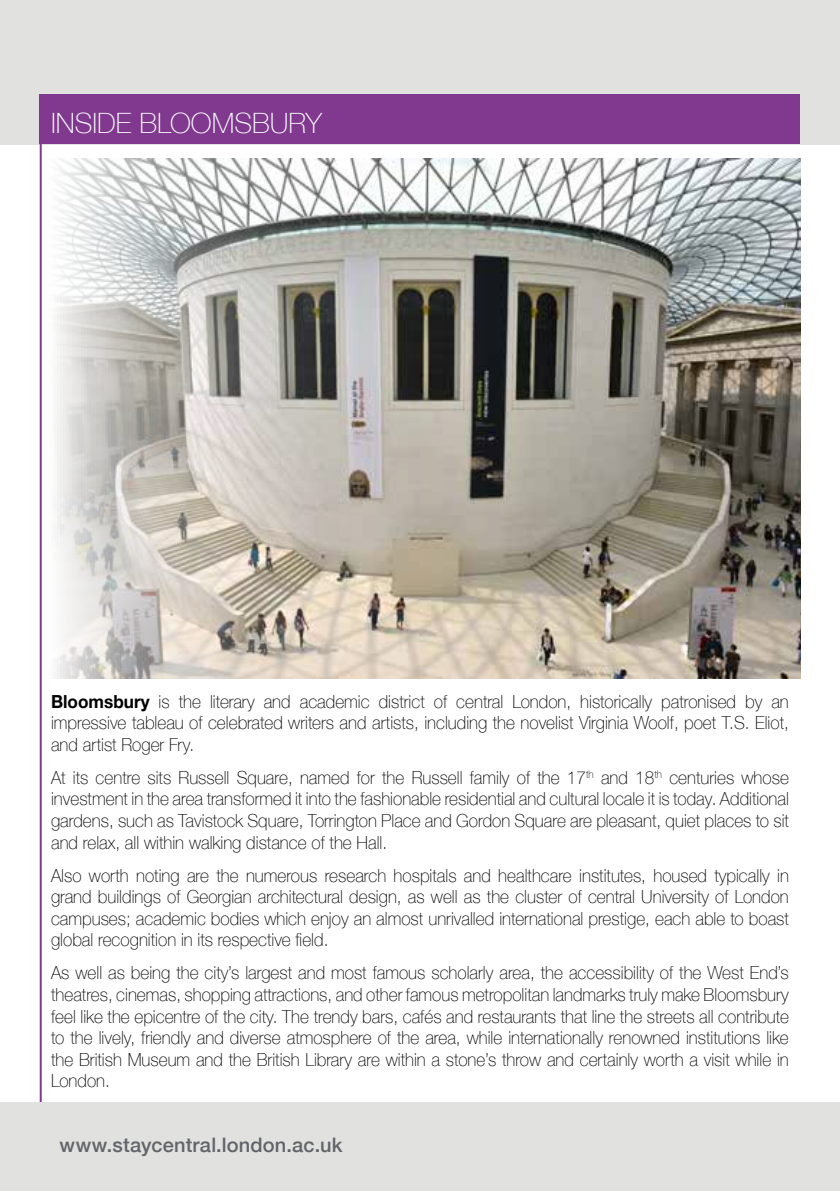
<style>
.page{position:relative;width:840px;height:1191px;background:#fff}
.page>*{position:absolute;margin:0;border:0;box-sizing:border-box;transform-origin:0 0}
.t1{font:100 28px "Helvetica Neue";color:#fbfdff}
.t2{font:500 20px "Helvetica Neue";letter-spacing:.01em;color:#616469}
.t3{font:100 18px/21.6px "Helvetica Neue";color:#000;text-align:justify;scale:.95 1}
.s1{font-weight:700}
</style>
<div class="page">
<div style="left:0;top:0;width:839px;height:144px;background:#e1e1df"></div>
<hr style="left:40px;top:100px;width:2px;height:1045px;background:#80398e">
<div style="left:40px;top:94px;width:759px;height:50px;background:#80398e"></div>
<div style="left:0;top:1102px;width:839px;height:89px;background:#e1e1df"></div>
<img style="left:54px;top:159px;width:745px;height:519px">
<h1 class="t1" style="left:51px;top:101px;width:272px">INSIDE BLOOMSBURY</h1>
<p class="t3" style="left:51px;top:689px;width:777px"><span class="s1">Bloomsbury</span> is the literary and academic district of central London, historically patronised by an impressive tableau of celebrated writers and artists, including the novelist Virginia Woolf, poet T.S. Eliot, and artist Roger Fry.</p>
<p class="t3" style="left:51px;top:766px;width:777px">At its centre sits Russell Square, named for the Russell family of the 17<sup>th</sup> and 18<sup>th</sup> centuries whose investment in the area transformed it into the fashionable residential and cultural locale it is today. Additional gardens, such as Tavistock Square, Torrington Place and Gordon Square are pleasant, quiet places to sit and relax, all within walking distance of the Hall.</p>
<p class="t3" style="left:51px;top:863px;width:777px">Also worth noting are the numerous research hospitals and healthcare institutes, housed typically in grand buildings of Georgian architectural design, as well as the cluster of central University of London campuses; academic bodies which enjoy an almost unrivalled international prestige, each able to boast global recognition in its respective field.</p>
<p class="t3" style="left:51px;top:961px;width:777px">As well as being the city’s largest and most famous scholarly area, the accessibility of the West End’s theatres, cinemas, shopping attractions, and other famous metropolitan landmarks truly make Bloomsbury feel like the epicentre of the city. The trendy bars, cafés and restaurants that line the streets all contribute to the lively, friendly and diverse atmosphere of the area, while internationally renowned institutions like the British Museum and the British Library are within a stone’s throw and certainly worth a visit while in London.</p>
<p class="t2" style="left:60px;top:1128px;width:284px">www.staycentral.london.ac.uk</p>
</div>
